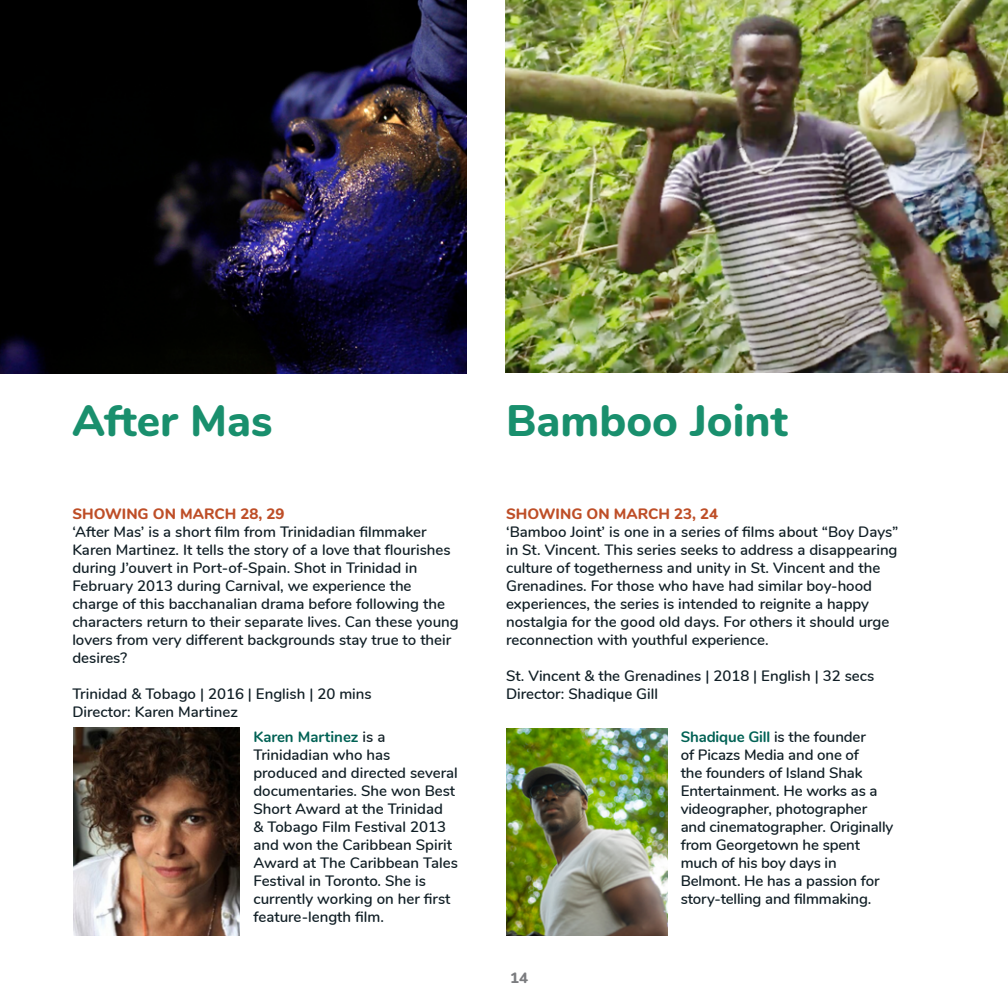
<style>
.page{position:relative;width:1008px;height:1008px;background:#fff}
.page>*{position:absolute;margin:0;border:0;box-sizing:border-box;transform-origin:0 0}
.t1{font:800 44px "Nunito";color:#198f6d}
.t2{font:600 15px/18px "Nunito";color:#101e25}
.t3{font:800 15px "Nunito";color:#be4e27}
.t4{font:800 15px "Nunito";color:#7b7c7f}
.s1{font-weight:700;color:#006154}
</style>
<div class="page">
<img style="left:506px;top:729px;width:161px;height:207px">
<img style="left:505px;top:0;width:503px;height:372px">
<img style="left:0;top:0;width:466px;height:373px">
<img style="left:73px;top:727px;width:166px;height:209px">
<h1 class="t1" style="left:72px;top:388px;width:202px">After Mas</h1>
<p class="t3" style="left:72px;top:503px;width:214px">SHOWING ON MARCH 28, 29</p>
<p class="t2" style="left:72px;top:522px;width:388px">‘After Mas’ is a short film from Trinidadian filmmaker Karen Martinez. It tells the story of a love that flourishes during J’ouvert in Port-of-Spain. Shot in Trinidad in February 2013 during Carnival, we experience the charge of this bacchanalian drama before following the characters return to their separate lives. Can these young lovers from very different backgrounds stay true to their desires?</p>
<p class="t2" style="left:72px;top:684px;width:301px">Trinidad &amp; Tobago | 2016 | English | 20 mins<br>Director: Karen Martinez</p>
<p class="t2" style="left:253px;top:727px;width:206px"><span class="s1">Karen Martinez</span> is a<br>Trinidadian who has produced and directed several documentaries. She won Best<br>Short Award at the Trinidad<br>&amp; Tobago Film Festival 2013 and won the Caribbean Spirit<br>Award at The Caribbean Tales<br>Festival in Toronto. She is currently working on her first feature-length film.</p>
<h1 class="t1" style="left:506px;top:388px;width:283px">Bamboo Joint</h1>
<p class="t3" style="left:506px;top:503px;width:214px">SHOWING ON MARCH 23, 24</p>
<p class="t2" style="left:506px;top:522px;width:394px">‘Bamboo Joint’ is one in a series of films about “Boy Days” in St. Vincent. This series seeks to address a disappearing culture of togetherness and unity in St. Vincent and the Grenadines. For those who have had similar boy-hood experiences, the series is intended to reignite a happy nostalgia for the good old days. For others it should urge reconnection with youthful experience.</p>
<p class="t2" style="left:506px;top:666px;width:370px">St. Vincent &amp; the Grenadines | 2018 | English | 32 secs<br>Director: Shadique Gill</p>
<p class="t4" style="left:510px;top:966px;width:20px">14</p>
<p class="t2" style="left:681px;top:727px;width:214px"><span class="s1">Shadique Gill</span> is the founder<br>of Picazs Media and one of<br>the founders of Island Shak<br>Entertainment. He works as a videographer, photographer and cinematographer. Originally from Georgetown he spent much of his boy days in<br>Belmont. He has a passion for story-telling and filmmaking.</p>
</div>
